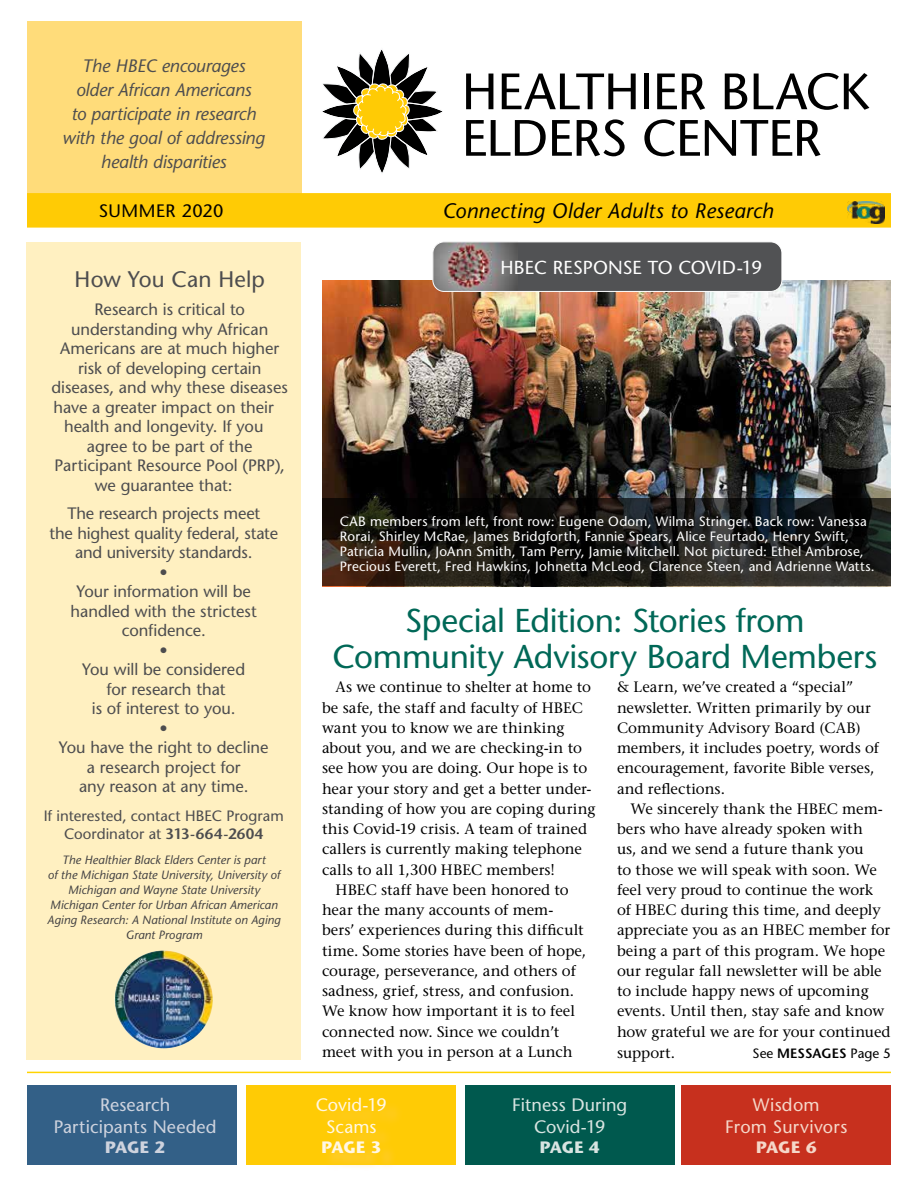
<style>
.page{position:relative;width:918px;height:1188px;background:#fff}
.page>*{position:absolute;margin:0;border:0;box-sizing:border-box;transform-origin:0 0}
.t1{font:51px/46.5px "Stone Sans";letter-spacing:-.005em;color:#000}
.t2{font:33px/36px "Stone Sans";letter-spacing:-.005em;color:#006857;text-align:center}
.t3{font:22.5px "Stone Sans";letter-spacing:.005em;color:#4d4d4f}
.t4{font:italic 21px "Stone Sans";letter-spacing:.01em;color:#000}
.t5{font:18.75px "Stone Sans";letter-spacing:.005em;color:#fff}
.t6{font:italic 18px/24px "Stone Sans";letter-spacing:-.01em;color:#4d4d4f;text-align:center}
.t7{font:18px/21px "Stone Sans";letter-spacing:.005em;color:#ced3de;text-align:center}
.t8{font:18px/21px "Stone Sans";letter-spacing:.005em;color:#d8e4e1;text-align:center}
.t9{font:18px/21px "Stone Sans";letter-spacing:.015em;color:#f5d7c9;text-align:center}
.t10{font:18px/21px "Stone Sans";letter-spacing:.005em;color:#fff7e5;text-align:center}
.t11{font:18px "Stone Sans";letter-spacing:.02em;color:#000}
.t12{font:16.5px/19.5px "Stone Sans";color:#4d4d4f;text-align:center}
.t13{font:700 16.5px "Stone Sans";color:#ced3de}
.t14{font:700 16.5px "Stone Sans";color:#fff7e5}
.t15{font:700 16.5px "Stone Sans";color:#d8e4e1}
.t16{font:700 16.5px "Stone Sans";color:#f5d7c9}
.t17{font:15px/20.2px "Stone Serif";color:#000}
.t18{font:15px/18px "Stone Sans";color:#4d4d4f;text-align:center}
.t19{font:13.5px/15px "Stone Sans";letter-spacing:.02em;color:#fff}
.t20{font:13.5px "Stone Sans";color:#000}
.t21{font:italic 12px/15px "Stone Sans";letter-spacing:.005em;color:#414042;text-align:center}
.s1{font-weight:600}
</style>
<div class="page">
<div style="left:27px;top:242px;width:274px;height:817px;background:#fff0c1"></div>
<div style="left:27px;top:21px;width:274px;height:186px;background:#ffdc7a"></div>
<div style="left:27px;top:193px;width:864px;height:35px;background:#ffcb05"></div>
<svg style="left:322px;top:49px;width:121px;height:124px"></svg>
<div style="left:465px;top:1085px;width:210px;height:80px;background:#00594e"></div>
<div style="left:247px;top:1085px;width:209px;height:80px;background:#ffcb05"></div>
<div style="left:682px;top:1085px;width:209px;height:80px;background:#c72e1c"></div>
<hr style="left:27px;top:1072px;width:864px;height:1px;background:#ffd400">
<div style="left:27px;top:1085px;width:210px;height:80px;background:#336087"></div>
<img style="left:115px;top:951px;width:98px;height:97px;border-radius:49px">
<img style="left:322px;top:280px;width:569px;height:218px">
<div style="left:433px;top:242px;width:349px;height:49px;background:#515254;border-radius:11px"></div>
<img style="left:433px;top:242px;width:84px;height:49px">
<div style="left:433px;top:242px;width:349px;height:50px;border:1px solid #fff;border-radius:11px"></div>
<svg style="left:322px;top:498px;width:569px;height:88px;background:#171514"></svg>
<div style="left:318px;top:1100px;width:86px;height:71px;background:#ffce51;opacity:.75"></div>
<div style="left:343px;top:518px;width:548px;height:73px;background:#000;opacity:.75"></div>
<img style="left:848px;top:201px;width:37px;height:22px">
<p class="t6" style="left:63px;top:54px;width:204px">The HBEC encourages older African Americans<br>to participate in research with the goal of addressing health disparities</p>
<p class="t11" style="left:99px;top:200px;width:126px">SUMMER 2020</p>
<h3 class="t3" style="left:75px;top:266px;width:192px">How You Can Help</h3>
<p class="t12" style="left:94px;top:300px;width:152px">Research is critical to</p>
<p class="t12" style="left:71px;top:319px;width:199px">understanding why African</p>
<p class="t12" style="left:60px;top:339px;width:220px">Americans are at much higher</p>
<p class="t12" style="left:78px;top:358px;width:185px">risk of developing certain</p>
<p class="t12" style="left:52px;top:378px;width:238px">diseases, and why these diseases</p>
<p class="t12" style="left:54px;top:397px;width:222px">have a greater impact on their</p>
<p class="t12" style="left:64px;top:417px;width:201px">health and longevity. If you</p>
<p class="t12" style="left:87px;top:436px;width:167px">agree to be part of the</p>
<p class="t12" style="left:55px;top:456px;width:232px">Participant Resource Pool (PRP),</p>
<p class="t12" style="left:95px;top:475px;width:139px">we guarantee that:</p>
<p class="t12" style="left:49px;top:504px;width:230px">The research projects meet<br>the highest quality federal, state and university standards.<br>•<br>Your information will be handled with the strictest confidence.<br>•<br>You will be considered<br>for research that<br>is of interest to you.<br>•<br>You have the right to decline<br>a research project for<br>any reason at any time.</p>
<p class="t18" style="left:44px;top:807px;width:242px">If interested, contact HBEC Program<br>Coordinator at <span class="s1">313-664-2604</span></p>
<p class="t21" style="left:47px;top:852px;width:235px">The Healthier Black Elders Center is part<br>of the Michigan State University, University of Michigan and Wayne State University Michigan Center for Urban African American Aging Research: A National Institute on Aging Grant Program</p>
<p class="t7" style="left:54px;top:1095px;width:164px">Research<br>Participants Needed</p>
<p class="t13" style="left:105px;top:1137px;width:61px">PAGE 2</p>
<h1 class="t1" style="left:462px;top:68px;width:409px">HEALTHIER BLACK<br>ELDERS CENTER</h1>
<h3 class="t4" style="left:442px;top:198px;width:333px">Connecting Older Adults to Research</h3>
<p class="t5" style="left:500px;top:256px;width:263px">HBEC RESPONSE TO COVID-19</p>
<p class="t19" style="left:340px;top:513px;width:537px">CAB members from left, front row: Eugene Odom, Wilma Stringer. Back row: Vanessa Rorai, Shirley McRae, James Bridgforth, Fannie Spears, Alice Feurtado, Henry Swift, Patricia Mullin, JoAnn Smith, Tam Perry, Jamie Mitchell. Not pictured: Ethel Ambrose, Precious Everett, Fred Hawkins, Johnetta McLeod, Clarence Steen, and Adrienne Watts.</p>
<h2 class="t2" style="left:333px;top:602px;width:546px">Special Edition: Stories from<br>Community Advisory Board Members</h2>
<p class="t17" style="left:336px;top:677px;width:257px">As we continue to shelter at home to</p>
<p class="t17" style="left:322px;top:697px;width:263px">be safe, the staff and faculty of HBEC</p>
<p class="t17" style="left:322px;top:717px;width:244px">want you to know we are thinking</p>
<p class="t17" style="left:322px;top:738px;width:261px">about you, and we are checking-in to</p>
<p class="t17" style="left:322px;top:758px;width:267px">see how you are doing. Our hope is to</p>
<p class="t17" style="left:322px;top:778px;width:271px">hear your story and get a better under-</p>
<p class="t17" style="left:322px;top:798px;width:275px">standing of how you are coping during</p>
<p class="t17" style="left:322px;top:819px;width:267px">this Covid-19 crisis. A team of trained</p>
<p class="t17" style="left:322px;top:839px;width:261px">callers is currently making telephone</p>
<p class="t17" style="left:322px;top:859px;width:234px">calls to all 1,300 HBEC members!</p>
<p class="t17" style="left:336px;top:879px;width:235px">HBEC staff have been honored to</p>
<p class="t17" style="left:322px;top:900px;width:233px">hear the many accounts of mem-</p>
<p class="t17" style="left:322px;top:920px;width:263px">bers’ experiences during this difficult</p>
<p class="t17" style="left:322px;top:940px;width:266px">time. Some stories have been of hope,</p>
<p class="t17" style="left:322px;top:960px;width:255px">courage, perseverance, and others of</p>
<p class="t17" style="left:322px;top:981px;width:254px">sadness, grief, stress, and confusion.</p>
<p class="t17" style="left:322px;top:1001px;width:255px">We know how important it is to feel</p>
<p class="t17" style="left:322px;top:1021px;width:239px">connected now. Since we couldn’t</p>
<p class="t17" style="left:322px;top:1041px;width:252px">meet with you in person at a Lunch</p>
<p class="t17" style="left:617px;top:677px;width:264px">&amp; Learn, we’ve created a “special” newsletter. Written primarily by our Community Advisory Board (CAB) members, it includes poetry, words of encouragement, favorite Bible verses, and reflections.</p>
<p class="t17" style="left:617px;top:798px;width:275px;text-indent:14px">We sincerely thank the HBEC mem&shy;bers who have already spoken with<br>us, and we send a future thank you<br>to those we will speak with soon. We feel very proud to continue the work of HBEC during this time, and deeply appreciate you as an HBEC member for being a part of this program. We hope our regular fall newsletter will be able to include happy news of upcoming events. Until then, stay safe and know how grateful we are for your continued support.</p>
<p class="t20" style="left:753px;top:1045px;width:140px">See <span class="s1">MESSAGES</span> Page 5</p>
<p class="t10" style="left:316px;top:1095px;width:73px">Covid-19<br>Scams</p>
<p class="t14" style="left:322px;top:1137px;width:61px">PAGE 3</p>
<p class="t8" style="left:512px;top:1095px;width:117px">Fitness During<br>Covid-19</p>
<p class="t15" style="left:540px;top:1137px;width:61px">PAGE 4</p>
<p class="t9" style="left:725px;top:1095px;width:124px">Wisdom<br>From Survivors</p>
<p class="t16" style="left:756px;top:1137px;width:62px">PAGE 6</p>
</div>
